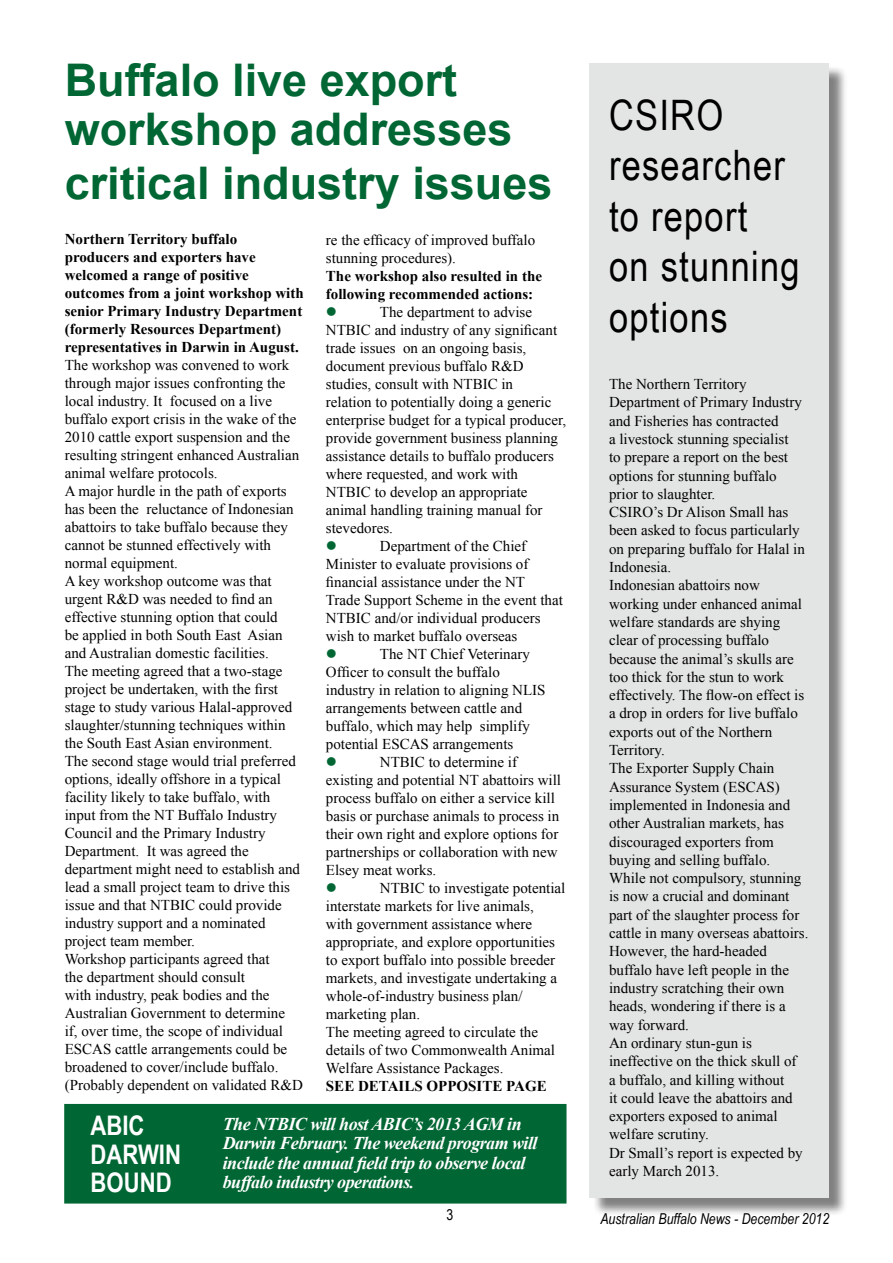
<style>
.page{position:relative;width:893px;height:1263px;background:#fff}
.page>*{position:absolute;margin:0;border:0;box-sizing:border-box;transform-origin:0 0}
.t1{font:700 45px/49.5px "Arial";color:#063}
.t2{font:42px/50.4px "Arial Narrow";letter-spacing:.03em;color:#000}
.t3{font:700 27px/28.5px "Arial Narrow";color:#fff}
.t4{font:italic 700 18px/19.5px "Times New Roman";letter-spacing:-.03em;color:#fff}
.t5{font:15px/18px "Times New Roman";color:#000}
.t6{font:700 15px/18px "Times New Roman";color:#000}
.t7{font:italic 15px "Arial Narrow";color:#000}
.t8{font:15px "Wingdings";color:#063}
.t9{font:15px "Arial Narrow";color:#000}
</style>
<div class="page">
<div style="left:592px;top:65px;width:255px;height:1152px;background:#000;opacity:.5"></div>
<div style="left:590px;top:63px;width:239px;height:1135px;background:#e3e4e4"></div>
<div style="left:64px;top:1104px;width:502px;height:99px;background:#063"></div>
<h1 class="t1" style="left:65px;top:57px;width:449px">Buffalo live export workshop addresses</h1>
<h1 class="t1" style="left:65px;top:160px;width:489px">critical industry issues</h1>
<p class="t6" style="left:65px;top:229px;width:241px">Northern Territory buffalo producers and exporters have welcomed a range of positive outcomes from a joint workshop with senior Primary Industry Department (formerly Resources Department) representatives in Darwin in August.</p>
<p class="t5" style="left:65px;top:355px;width:240px">The workshop was convened to work through major issues confronting the local industry. It focused on a live buffalo export crisis in the wake of the 2010 cattle export suspension and the resulting stringent enhanced Australian animal welfare protocols.<br>A major hurdle in the path of exports has been the reluctance of Indonesian abattoirs to take buffalo because they cannot be stunned effectively with normal equipment.<br>A key workshop outcome was that urgent R&amp;D was needed to find an effective stunning option that could<br>be applied in both South East Asian and Australian domestic facilities.<br>The meeting agreed that a two-stage project be undertaken, with the first stage to study various Halal-approved slaughter/stunning techniques within the South East Asian environment.<br>The second stage would trial preferred options, ideally offshore in a typical facility likely to take buffalo, with input from the NT Buffalo Industry Council and the Primary Industry Department. It was agreed the department might need to establish and lead a small project team to drive this issue and that NTBIC could provide industry support and a nominated project team member.<br>Workshop participants agreed that<br>the department should consult<br>with industry, peak bodies and the Australian Government to determine<br>if, over time, the scope of individual ESCAS cattle arrangements could be broadened to cover/include buffalo. (Probably dependent on validated R&amp;D</p>
<p class="t5" style="left:326px;top:231px;width:211px">re the efficacy of improved buffalo stunning procedures).</p>
<p class="t6" style="left:326px;top:267px;width:217px">The workshop also resulted in the following recommended actions:</p>
<p class="t8" style="left:326px;top:303px;width:13px">●</p>
<p class="t5" style="left:326px;top:303px;width:242px;text-indent:54px">The department to advise NTBIC and industry of any significant trade issues on an ongoing basis, document previous buffalo R&amp;D studies, consult with NTBIC in<br>relation to potentially doing a generic enterprise budget for a typical producer, provide government business planning assistance details to buffalo producers where requested, and work with NTBIC to develop an appropriate animal handling training manual for stevedores.</p>
<p class="t8" style="left:326px;top:537px;width:13px">●</p>
<p class="t5" style="left:326px;top:537px;width:238px;text-indent:54px">Department of the Chief Minister to evaluate provisions of financial assistance under the NT Trade Support Scheme in the event that NTBIC and/or individual producers wish to market buffalo overseas</p>
<p class="t8" style="left:326px;top:645px;width:13px">●</p>
<p class="t5" style="left:326px;top:645px;width:221px;text-indent:54px">The NT Chief Veterinary<br>Officer to consult the buffalo industry in relation to aligning NLIS arrangements between cattle and buffalo, which may help simplify potential ESCAS arrangements</p>
<p class="t8" style="left:326px;top:753px;width:13px">●</p>
<p class="t5" style="left:326px;top:753px;width:237px;text-indent:54px">NTBIC to determine if existing and potential NT abattoirs will process buffalo on either a service kill basis or purchase animals to process in their own right and explore options for partnerships or collaboration with new Elsey meat works.</p>
<p class="t8" style="left:326px;top:879px;width:13px">●</p>
<p class="t5" style="left:326px;top:879px;width:241px;text-indent:54px">NTBIC to investigate potential interstate markets for live animals,<br>with government assistance where appropriate, and explore opportunities to export buffalo into possible breeder markets, and investigate undertaking a whole-of-industry business plan/ marketing plan.<br>The meeting agreed to circulate the details of two Commonwealth Animal Welfare Assistance Packages.</p>
<p class="t6" style="left:326px;top:1077px;width:222px">SEE DETAILS OPPOSITE PAGE</p>
<h3 class="t3" style="left:91px;top:1110px;width:92px">ABIC<br>DARWIN<br>BOUND</h3>
<p class="t4" style="left:223px;top:1113px;width:316px">The NTBIC will host ABIC’s 2013 AGM in Darwin February. The weekend program will include the annual field trip to observe local buffalo industry operations.</p>
<p class="t9" style="left:446px;top:1204px;width:8px">3</p>
<h2 class="t2" style="left:609px;top:89px;width:192px">CSIRO researcher to report<br>on stunning options</h2>
<p class="t5" style="left:609px;top:375px;width:201px">The Northern Territory<br>Department of Primary Industry and Fisheries has contracted<br>a livestock stunning specialist<br>to prepare a report on the best options for stunning buffalo prior to slaughter.<br>CSIRO’s Dr Alison Small has been asked to focus particularly on preparing buffalo for Halal in<br>Indonesia.<br>Indonesian abattoirs now working under enhanced animal welfare standards are shying clear of processing buffalo because the animal’s skulls are too thick for the stun to work effectively. The flow-on effect is a drop in orders for live buffalo exports out of the Northern<br>Territory.<br>The Exporter Supply Chain<br>Assurance System (ESCAS) implemented in Indonesia and other Australian markets, has discouraged exporters from buying and selling buffalo.<br>While not compulsory, stunning is now a crucial and dominant part of the slaughter process for cattle in many overseas abattoirs.<br>However, the hard-headed buffalo have left people in the industry scratching their own heads, wondering if there is a way forward.<br>An ordinary stun-gun is ineffective on the thick skull of<br>a buffalo, and killing without<br>it could leave the abattoirs and exporters exposed to animal welfare scrutiny.<br>Dr Small’s report is expected by early March 2013.</p>
<p class="t7" style="left:600px;top:1208px;width:230px">Australian Buffalo News - December 2012</p>
</div>
